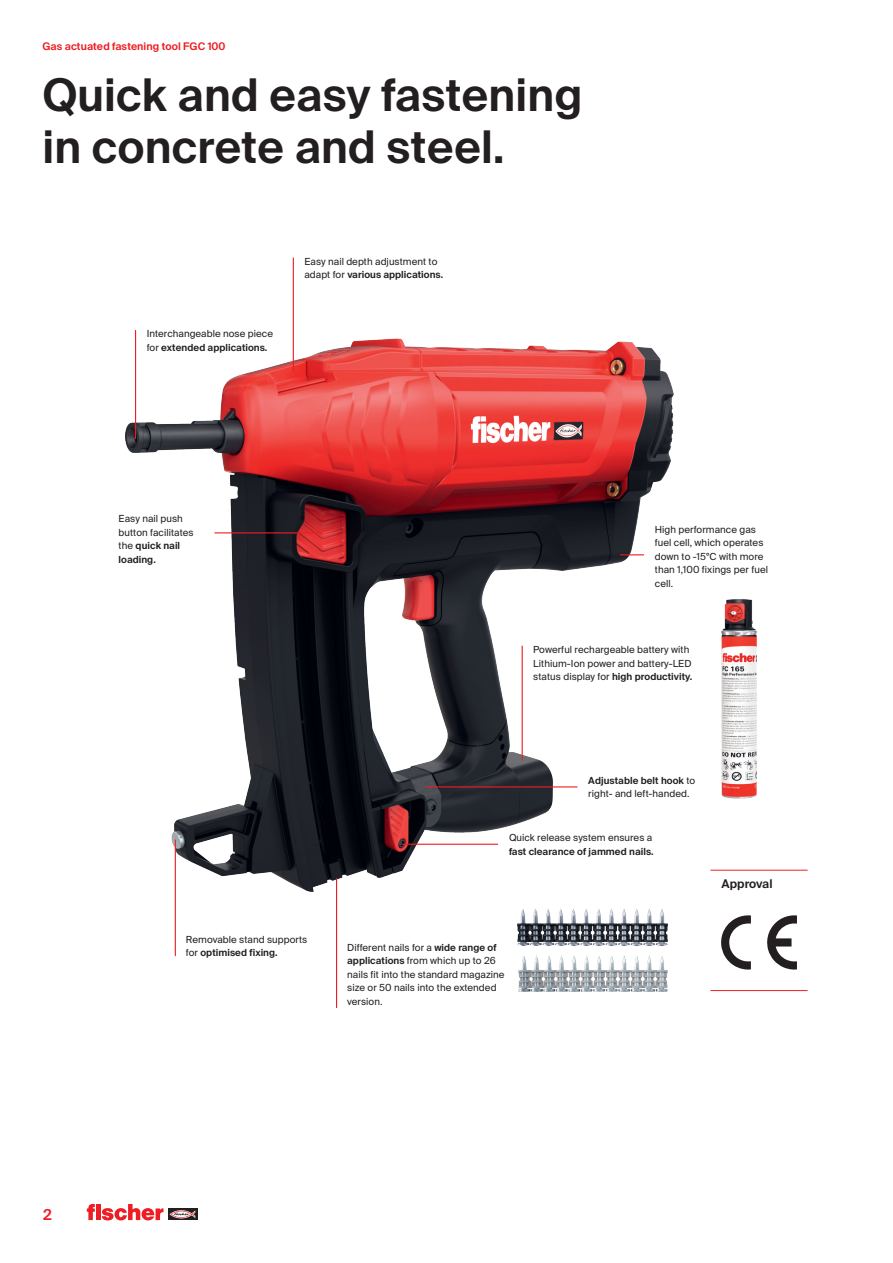
<style>
.page{position:relative;width:893px;height:1263px;background:#fff}
.page>*{position:absolute;margin:0;border:0;box-sizing:border-box;transform-origin:0 0}
.t1{font:600 45px/51.8px "fischerstrong";letter-spacing:.005em;color:#231f20}
.t2{font:600 15px "fischerstrong";color:#ee1d23}
.t3{font:600 12px "fischerstrong";letter-spacing:.005em;color:#231f20}
.t4{font:600 10.5px "fischerstrong";letter-spacing:.005em;color:#ee1d23}
.t5{font:9.75px/13.5px "fischerstrong";letter-spacing:.005em;color:#231f20}
.t6{font:600 9.75px "fischerstrong";letter-spacing:.005em;color:#231f20}
.s1{font-weight:600}
</style>
<div class="page">
<svg style="left:168px;top:1208px;width:29px;height:12px"></svg>
<svg style="left:169px;top:1210px;width:26px;height:8px"></svg>
<svg style="left:87px;top:1204px;width:76px;height:16px"></svg>
<hr style="left:710px;top:870px;width:98px;height:1px;background:#ee1d23">
<hr style="left:710px;top:990px;width:98px;height:1px;background:#ee1d23">
<svg style="left:767px;top:915px;width:30px;height:54px"></svg>
<svg style="left:721px;top:915px;width:30px;height:54px"></svg>
<hr style="left:892px;top:827px;width:1px;height:164px;background:#e5e3e0">
<img style="left:125px;top:327px;width:549px;height:568px">
<img style="left:721px;top:599px;width:37px;height:200px">
<img style="left:517px;top:908px;width:151px;height:38px">
<img style="left:518px;top:956px;width:150px;height:36px">
<hr style="left:293px;top:258px;width:1px;height:114px;background:#ee1d23">
<svg style="left:620px;top:554px;width:24px;height:1px"></svg>
<hr style="left:135px;top:330px;width:1px;height:109px;background:#ee1d23">
<hr style="left:175px;top:840px;width:1px;height:116px;background:#ee1d23">
<hr style="left:215px;top:532px;width:107px;height:1px;background:#ee1d23">
<hr style="left:522px;top:646px;width:1px;height:114px;background:#ee1d23">
<hr style="left:426px;top:786px;width:151px;height:1px;background:#ee1d23">
<hr style="left:402px;top:844px;width:96px;height:1px;background:#ee1d23">
<hr style="left:336px;top:878px;width:1px;height:129px;background:#ee1d23">
<p class="t4" style="left:43px;top:41px;width:185px">Gas actuated fastening tool FGC 100</p>
<h1 class="t1" style="left:43px;top:70px;width:541px">Quick and easy fastening in concrete and steel.</h1>
<p class="t5" style="left:147px;top:327px;width:128px">Interchangeable nose piece for <span class="s1">extended applications.</span></p>
<p class="t5" style="left:304px;top:255px;width:140px">Easy nail depth adjustment to adapt for <span class="s1">various applications.</span></p>
<p class="t5" style="left:119px;top:512px;width:76px">Easy nail push button facilitates the <span class="s1">quick nail loading.</span></p>
<p class="t5" style="left:655px;top:522px;width:115px">High performance gas fuel cell, which operates down to -15°C with more than 1,100 fixings per fuel cell.</p>
<p class="t5" style="left:533px;top:643px;width:160px">Powerful rechargeable battery with<br>Lithium-Ion power and battery-LED status display for <span class="s1">high productivity.</span></p>
<p class="t5" style="left:588px;top:774px;width:108px"><span class="s1">Adjustable belt hook</span> to right- and left-handed.</p>
<p class="t5" style="left:509px;top:831px;width:145px">Quick release system ensures a</p>
<p class="t6" style="left:509px;top:846px;width:146px">fast clearance of jammed nails.</p>
<p class="t3" style="left:721px;top:877px;width:52px">Approval</p>
<h2 class="t2" style="left:43px;top:1206px;width:10px">2</h2>
<p class="t5" style="left:186px;top:933px;width:123px">Removable stand supports for <span class="s1">optimised fixing.</span></p>
<p class="t5" style="left:347px;top:940px;width:159px">Different nails for a <span class="s1">wide range of applications</span> from which up to 26 nails fit into the standard magazine size or 50 nails into the extended version.</p>
</div>
